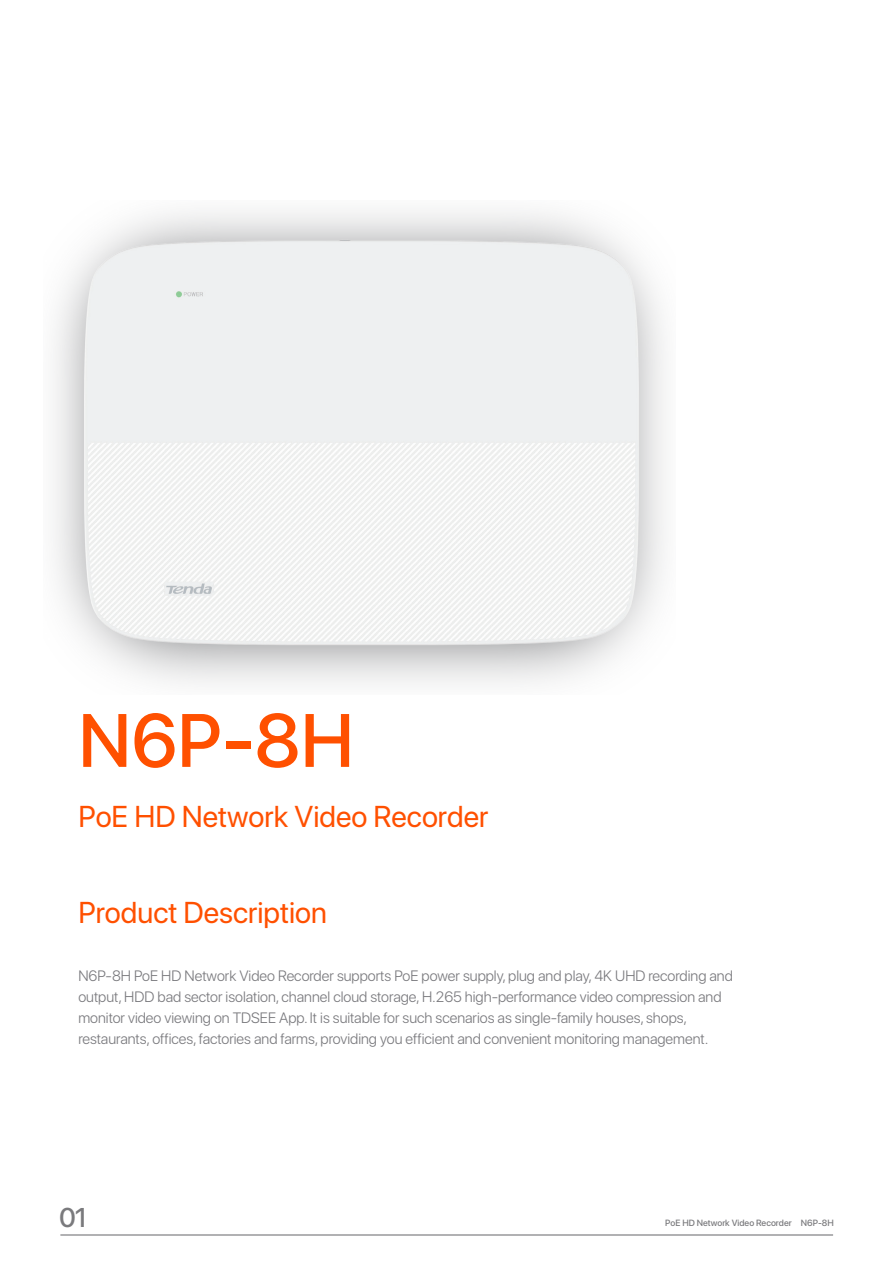
<style>
.page{position:relative;width:893px;height:1263px;background:#fff}
.page>*{position:absolute;margin:0;border:0;box-sizing:border-box;transform-origin:0 0}
.t1{font:500 75px "SF Pro Display";color:#ff5000}
.t2{font:30px "SF Pro Display";color:#ff5000}
.t3{font:500 27px "SF Pro Display";color:#7a7a7d}
.t4{font:300 15px/21px "SF Pro Display";color:#79797d}
.t5{font:500 9px "SF Pro Display";color:#7a7a7d}
</style>
<div class="page">
<hr style="left:60px;top:1235px;width:773px;height:1px;background:#656568">
<img style="left:45px;top:201px;width:631px;height:477px">
<h1 class="t1" style="left:78px;top:687px;width:277px">N6P-8H</h1>
<h2 class="t2" style="left:78px;top:793px;width:411px">PoE HD Network Video Recorder</h2>
<h2 class="t2" style="left:78px;top:889px;width:250px">Product Description</h2>
<p class="t4" style="left:78px;top:966px;width:656px">N6P-8H PoE HD Network Video Recorder supports PoE power supply, plug and play, 4K UHD recording and output, HDD bad sector isolation, channel cloud storage, H.265 high-performance video compression and monitor video viewing on TDSEE App. It is suitable for such scenarios as single-family houses, shops, restaurants, offices, factories and farms, providing you efficient and convenient monitoring management.</p>
<h3 class="t3" style="left:59px;top:1198px;width:30px">01</h3>
<p class="t5" style="left:665px;top:1216px;width:170px">PoE HD Network Video Recorder N6P-8H</p>
</div>
